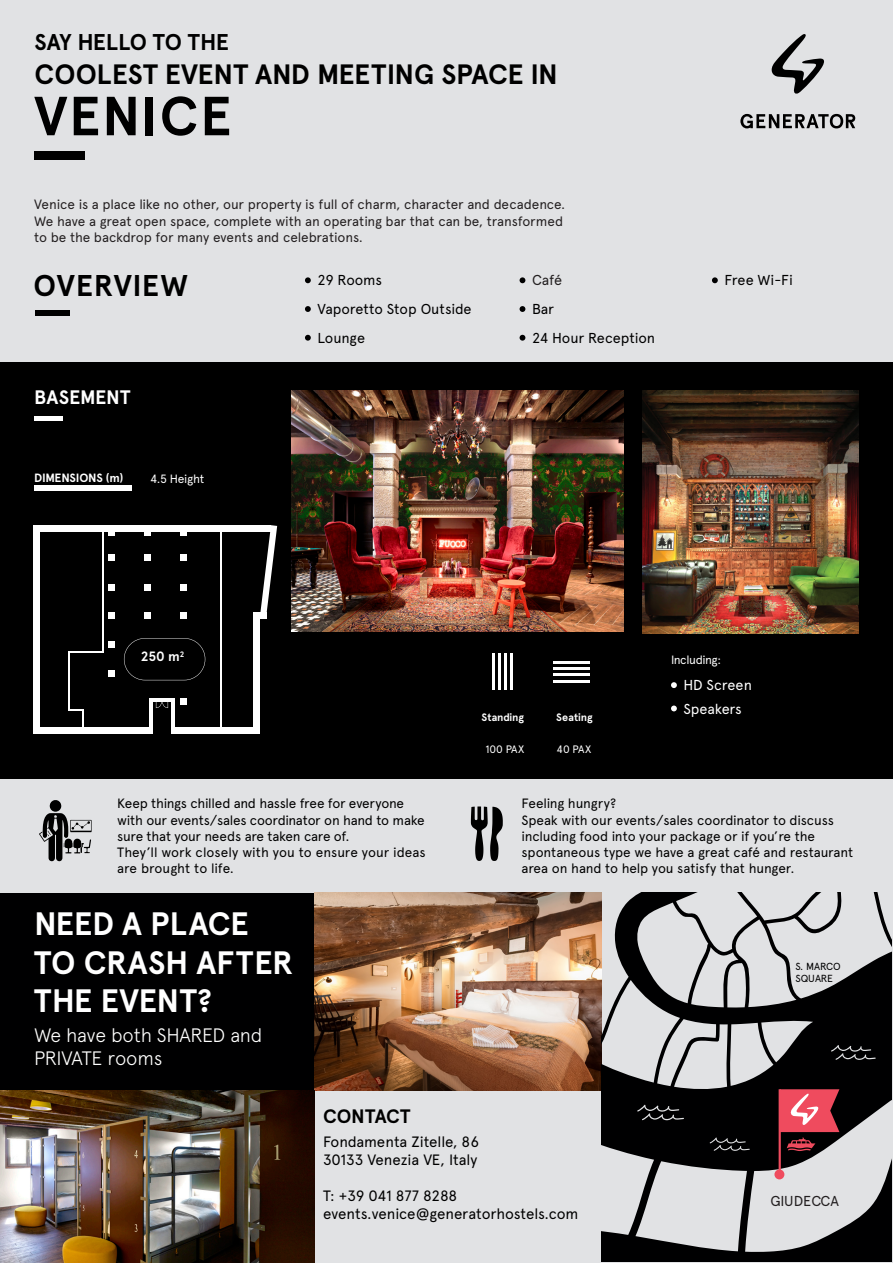
<style>
.page{position:relative;width:893px;height:1263px;background:#e1e2e4}
.page>*{position:absolute;margin:0;border:0;box-sizing:border-box;transform-origin:0 0}
.t1{font:700 54.9px "Apercu Pro";letter-spacing:.025em;color:#000}
.t2{font:700 32.4px/38.8px "Apercu Pro";letter-spacing:-.005em;color:#fff}
.t3{font:700 30px "Apercu Pro";letter-spacing:.025em;color:#000}
.t4{font:700 28.05px "Apercu Pro";letter-spacing:-.01em;color:#000}
.t5{font:700 22.8px "Apercu Pro";letter-spacing:-.015em;color:#000}
.t6{font:300 19.5px "Apercu Pro";letter-spacing:-.015em;color:#fff}
.t7{font:700 19.5px "Apercu Pro";color:#fff}
.t8{font:700 19.5px "Apercu Pro";letter-spacing:-.005em;color:#000}
.t9{font:15px "Apercu Pro";letter-spacing:-.005em;color:#000}
.t10{font:14.4px "Apercu Pro";letter-spacing:-.01em;color:#000}
.t11{font:14.4px "Apercu Pro";letter-spacing:-.01em;color:#fff}
.t12{font:14.4px "Apercu Pro";color:#231f20}
.t13{font:13.5px/16.2px "Apercu Pro";letter-spacing:-.01em;color:#000}
.t14{font:13.5px "Apercu Pro";letter-spacing:-.01em;color:#231f20}
.t15{font:700 13.5px "Apercu Pro";color:#fff}
.t16{font:12px "Apercu Pro";letter-spacing:-.035em;color:#fff}
.t17{font:700 12px "Apercu Pro";letter-spacing:-.02em;color:#fff}
.t18{font:700 10.8px "Apercu Pro";letter-spacing:-.005em;color:#fff}
.t19{font:10.8px "Apercu Pro";letter-spacing:-.005em;color:#fff}
.t20{font:10.2px/12.3px "Apercu Pro";color:#000001}
.t21{font:700 7.8px "Apercu Pro";color:#fff}
</style>
<div class="page">
<div style="left:0;top:363px;width:893px;height:416px;background:#000"></div>
<div style="left:34px;top:151px;width:51px;height:8px;background:#000"></div>
<img style="left:291px;top:391px;width:333px;height:240px">
<img style="left:642px;top:391px;width:217px;height:243px">
<hr style="left:34px;top:416px;width:28px;height:4px;background:#fff">
<div style="left:36px;top:311px;width:34px;height:5px;background:#000"></div>
<svg style="left:305px;top:277px;width:6px;height:6px"></svg>
<svg style="left:520px;top:277px;width:5px;height:6px"></svg>
<svg style="left:712px;top:277px;width:6px;height:6px"></svg>
<svg style="left:305px;top:306px;width:6px;height:6px"></svg>
<svg style="left:520px;top:306px;width:5px;height:6px"></svg>
<svg style="left:305px;top:335px;width:6px;height:6px"></svg>
<svg style="left:520px;top:335px;width:5px;height:6px"></svg>
<div style="left:34px;top:485px;width:97px;height:5px;background:#fff"></div>
<svg style="left:671px;top:682px;width:6px;height:6px"></svg>
<svg style="left:671px;top:705px;width:6px;height:6px"></svg>
<svg style="left:771px;top:34px;width:53px;height:60px"></svg>
<svg style="left:740px;top:114px;width:115px;height:14px"></svg>
<hr style="left:492px;top:654px;width:2px;height:36px;background:#fff">
<hr style="left:498px;top:654px;width:2px;height:36px;background:#fff">
<hr style="left:504px;top:654px;width:2px;height:36px;background:#fff">
<hr style="left:510px;top:654px;width:2px;height:36px;background:#fff">
<hr style="left:553px;top:680px;width:36px;height:2px;background:#fff">
<hr style="left:553px;top:674px;width:36px;height:2px;background:#fff">
<hr style="left:553px;top:667px;width:36px;height:3px;background:#fff">
<hr style="left:553px;top:662px;width:36px;height:2px;background:#fff">
<div style="left:0;top:893px;width:410px;height:197px;background:#000001"></div>
<img style="left:314px;top:893px;width:287px;height:197px">
<img style="left:0;top:1090px;width:314px;height:173px">
<svg style="left:39px;top:800px;width:53px;height:62px"></svg>
<svg style="left:471px;top:806px;width:32px;height:55px"></svg>
<div style="left:36px;top:525px;width:235px;height:6px;background:#fff"></div>
<div style="left:33px;top:525px;width:7px;height:209px;background:#fff"></div>
<div style="left:36px;top:728px;width:117px;height:6px;background:#fff"></div>
<div style="left:171px;top:728px;width:87px;height:6px;background:#fff"></div>
<div style="left:253px;top:615px;width:7px;height:119px;background:#fff"></div>
<svg style="left:260px;top:525px;width:17px;height:87px"></svg>
<div style="left:253px;top:612px;width:14px;height:7px;background:#fff"></div>
<hr style="left:102px;top:529px;width:2px;height:123px;background:#fff">
<hr style="left:220px;top:528px;width:2px;height:203px;background:#fff">
<hr style="left:68px;top:651px;width:2px;height:58px;background:#fff">
<hr style="left:68px;top:651px;width:36px;height:2px;background:#fff">
<svg style="left:68px;top:709px;width:14px;height:1px"></svg>
<hr style="left:82px;top:709px;width:2px;height:21px;background:#fff">
<hr style="left:149px;top:699px;width:4px;height:35px;background:#fff">
<hr style="left:171px;top:699px;width:4px;height:35px;background:#fff">
<hr style="left:149px;top:699px;width:26px;height:3px;background:#fff">
<svg style="left:156px;top:702px;width:12px;height:6px"></svg>
<svg style="left:124px;top:638px;width:81px;height:42px"></svg>
<div style="left:181px;top:612px;width:6px;height:7px;background:#fff"></div>
<div style="left:181px;top:584px;width:6px;height:7px;background:#fff"></div>
<svg style="left:181px;top:555px;width:6px;height:6px"></svg>
<svg style="left:181px;top:531px;width:6px;height:4px"></svg>
<div style="left:145px;top:612px;width:6px;height:7px;background:#fff"></div>
<div style="left:145px;top:584px;width:6px;height:7px;background:#fff"></div>
<svg style="left:145px;top:555px;width:6px;height:6px"></svg>
<svg style="left:145px;top:531px;width:6px;height:4px"></svg>
<div style="left:109px;top:612px;width:6px;height:7px;background:#fff"></div>
<svg style="left:109px;top:641px;width:6px;height:6px"></svg>
<svg style="left:109px;top:670px;width:6px;height:6px"></svg>
<svg style="left:181px;top:699px;width:6px;height:6px"></svg>
<div style="left:109px;top:584px;width:6px;height:7px;background:#fff"></div>
<svg style="left:109px;top:555px;width:6px;height:6px"></svg>
<svg style="left:109px;top:531px;width:6px;height:4px"></svg>
<svg style="left:601px;top:893px;width:290px;height:368px"></svg>
<hr style="left:779px;top:1089px;width:2px;height:87px;background:#ef4b5e">
<div style="left:774px;top:1169px;width:10px;height:10px;background:#ef4b5e;border-radius:50%"></div>
<svg style="left:780px;top:1089px;width:59px;height:62px"></svg>
<p class="t5" style="left:34px;top:25px;width:196px">SAY HELLO TO THE</p>
<p class="t4" style="left:34px;top:53px;width:525px">COOLEST EVENT AND MEETING SPACE IN</p>
<p class="t1" style="left:34px;top:75px;width:199px">VENICE</p>
<p class="t14" style="left:34px;top:195px;width:533px">Venice is a place like no other, our property is full of charm, character and decadence.</p>
<p class="t14" style="left:34px;top:211px;width:530px">We have a great open space, complete with an operating bar that can be, transformed</p>
<p class="t14" style="left:34px;top:227px;width:330px">to be the backdrop for many events and celebrations.</p>
<p class="t3" style="left:33px;top:263px;width:156px">OVERVIEW</p>
<p class="t10" style="left:317px;top:270px;width:66px">29 Rooms</p>
<p class="t12" style="left:532px;top:270px;width:32px">Café</p>
<p class="t10" style="left:724px;top:270px;width:70px">Free Wi-Fi</p>
<p class="t10" style="left:317px;top:298px;width:156px">Vaporetto Stop Outside</p>
<p class="t10" style="left:532px;top:298px;width:24px">Bar</p>
<p class="t10" style="left:317px;top:327px;width:49px">Lounge</p>
<p class="t10" style="left:532px;top:327px;width:125px">24 Hour Reception</p>
<p class="t7" style="left:34px;top:383px;width:98px">BASEMENT</p>
<p class="t17" style="left:34px;top:469px;width:91px">DIMENSIONS (m)</p>
<p class="t16" style="left:150px;top:470px;width:55px">4.5 Height</p>
<p class="t21" style="left:180px;top:648px;width:6px">2</p>
<p class="t15" style="left:141px;top:646px;width:40px">250 m</p>
<p class="t16" style="left:671px;top:651px;width:52px">Including:</p>
<p class="t13" style="left:117px;top:794px;width:309px">Keep things chilled and hassle free for everyone with our events/sales coordinator on hand to make sure that your needs are taken care of.</p>
<p class="t13" style="left:117px;top:843px;width:310px">They’ll work closely with you to ensure your ideas are brought to life.</p>
<p class="t2" style="left:34px;top:902px;width:216px">NEED A PLACE</p>
<p class="t2" style="left:34px;top:940px;width:261px">TO CRASH AFTER<br>THE EVENT?</p>
<p class="t6" style="left:34px;top:1020px;width:230px">We have both SHARED and</p>
<p class="t6" style="left:34px;top:1044px;width:130px">PRIVATE rooms</p>
<p class="t18" style="left:481px;top:709px;width:44px">Standing</p>
<p class="t18" style="left:556px;top:709px;width:38px">Seating</p>
<p class="t19" style="left:486px;top:741px;width:40px">100 PAX</p>
<p class="t19" style="left:557px;top:741px;width:36px">40 PAX</p>
<p class="t11" style="left:683px;top:674px;width:70px">HD Screen</p>
<p class="t11" style="left:683px;top:698px;width:60px">Speakers</p>
<p class="t13" style="left:522px;top:794px;width:96px">Feeling hungry?</p>
<p class="t13" style="left:522px;top:810px;width:333px">Speak with our events/sales coordinator to discuss including food into your package or if you’re the spontaneous type we have a great café and restaurant area on hand to help you satisfy that hunger.</p>
<p class="t20" style="left:795px;top:959px;width:47px">S. MARCO<br>SQUARE</p>
<p class="t8" style="left:323px;top:1102px;width:89px">CONTACT</p>
<p class="t9" style="left:323px;top:1130px;width:158px">Fondamenta Zitelle, 86</p>
<p class="t9" style="left:323px;top:1148px;width:156px">30133 Venezia VE, Italy</p>
<p class="t9" style="left:323px;top:1184px;width:136px">T: +39 041 877 8288</p>
<p class="t9" style="left:323px;top:1202px;width:257px">events.venice@generatorhostels.com</p>
<p class="t12" style="left:770px;top:1190px;width:70px">GIUDECCA</p>
</div>
